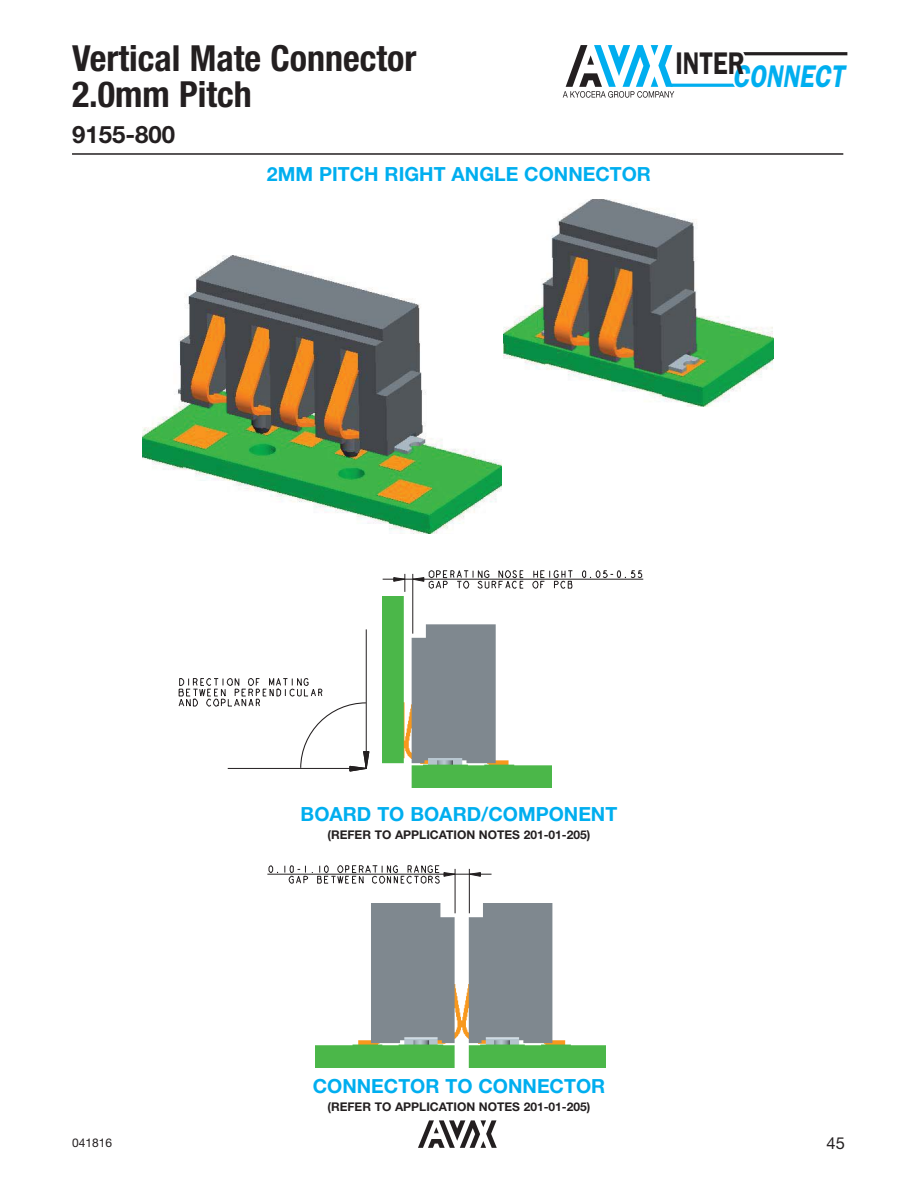
<style>
.page{position:relative;width:918px;height:1188px;background:#fff}
.page>*{position:absolute;margin:0;border:0;box-sizing:border-box;transform-origin:0 0}
.t1{font:700 condensed 36px/36px "Helvetica Neue LT Std";color:#231f20}
.t2{font:italic 600 31.5px "Franklin Gothic";color:#00aeef;scale:.8 1}
.t3{font:600 31.5px "Franklin Gothic";color:#231f20;scale:.8 1}
.t4{font:700 24px "Helvetica Neue LT Std";color:#231f20}
.t5{font:700 19.5px "Helvetica Neue LT Std";color:#00aeef}
.t6{font:16.5px "Helvetica Neue LT Std";color:#231f20}
.t7{font:700 12px "Helvetica Neue LT Std";color:#231f20}
.t8{font:12px "Helvetica Neue";color:#231f20}
</style>
<div class="page">
<svg style="left:743px;top:52px;width:104px;height:3px"></svg>
<svg style="left:563px;top:45px;width:172px;height:53px"></svg>
<svg style="left:418px;top:1120px;width:79px;height:28px"></svg>
<hr style="left:72px;top:153px;width:771px;height:2px;background:#231f20">
<img style="left:382px;top:597px;width:169px;height:190px">
<img style="left:316px;top:904px;width:290px;height:163px">
<svg style="left:582px;top:570px;width:60px;height:8px"></svg>
<svg style="left:532px;top:570px;width:40px;height:19px"></svg>
<svg style="left:412px;top:570px;width:112px;height:19px"></svg>
<svg style="left:268px;top:865px;width:11px;height:8px"></svg>
<svg style="left:285px;top:865px;width:171px;height:21px"></svg>
<svg style="left:470px;top:872px;width:11px;height:5px"></svg>
<hr style="left:366px;top:629px;width:1px;height:139px;background:#231f20">
<svg style="left:393px;top:574px;width:13px;height:18px"></svg>
<hr style="left:413px;top:574px;width:1px;height:60px;background:#231f20">
<hr style="left:383px;top:579px;width:260px;height:1px;background:#231f20">
<hr style="left:455px;top:869px;width:1px;height:44px;background:#231f20">
<hr style="left:469px;top:869px;width:1px;height:44px;background:#231f20">
<hr style="left:267px;top:874px;width:225px;height:1px;background:#231f20">
<svg style="left:178px;top:676px;width:192px;height:96px"></svg>
<img style="left:504px;top:199px;width:270px;height:208px">
<img style="left:142px;top:256px;width:359px;height:278px">
<h1 class="t1" style="left:72px;top:40px;width:346px">Vertical Mate Connector<br>2.0mm Pitch</h1>
<h3 class="t4" style="left:72px;top:126px;width:105px">9155-800</h3>
<h3 class="t5" style="left:267px;top:167px;width:386px">2MM PITCH RIGHT ANGLE CONNECTOR</h3>
<h2 class="t3" style="left:675px;top:52px;width:88px">INTER</h2>
<h2 class="t2" style="left:732px;top:65px;width:141px">CONNECT</h2>
<h3 class="t5" style="left:301px;top:807px;width:318px">BOARD TO BOARD/COMPONENT</h3>
<p class="t7" style="left:328px;top:831px;width:264px">(REFER TO APPLICATION NOTES 201-01-205)</p>
<h3 class="t5" style="left:313px;top:1079px;width:294px">CONNECTOR TO CONNECTOR</h3>
<p class="t7" style="left:328px;top:1102px;width:264px">(REFER TO APPLICATION NOTES 201-01-205)</p>
<p class="t8" style="left:72px;top:1138px;width:42px">041816</p>
<h3 class="t6" style="left:826px;top:1134px;width:20px">45</h3>
</div>
